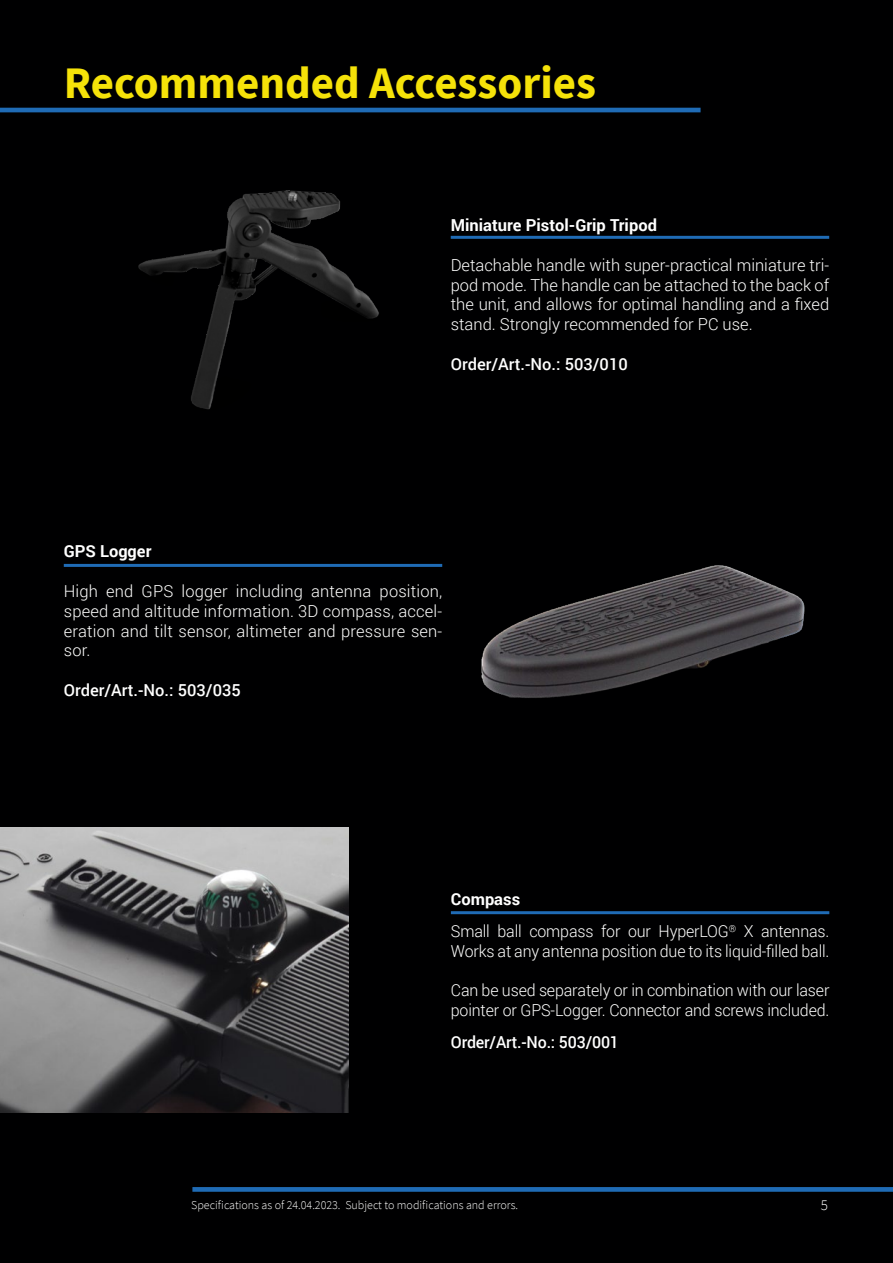
<style>
.page{position:relative;width:893px;height:1263px;background:#000001}
.page>*{position:absolute;margin:0;border:0;box-sizing:border-box;transform-origin:0 0}
.t1{font:700 45px "Source Sans Pro";color:#f5e209}
.t2{font:300 16.5px/19.8px "Roboto";letter-spacing:-.01em;color:#fff}
.t3{font:500 16.5px "Roboto";color:#fff}
.t4{font:700 16.5px "Roboto";color:#fff}
.t5{font:300 15px "Source Sans Pro";color:#fff}
.t6{font:300 12px "Source Sans Pro";color:#fff}
.s1{font-weight:700}
</style>
<div class="page">
<svg style="left:192px;top:1187px;width:701px;height:5px;background:#1c64aa"></svg>
<hr style="left:0;top:108px;width:701px;height:4px;background:#1f6bb5">
<div style="left:451px;top:911px;width:378px;height:3px;border:2px solid #1f6bb5"></div>
<img style="left:0;top:828px;width:349px;height:285px">
<div style="left:64px;top:564px;width:378px;height:3px;border:2px solid #1f6bb5"></div>
<img style="left:481px;top:565px;width:324px;height:133px">
<div style="left:451px;top:236px;width:378px;height:3px;border:2px solid #1f6bb5"></div>
<img style="left:138px;top:190px;width:241px;height:220px">
<h1 class="t1" style="left:64px;top:52px;width:534px">Recommended Accessories</h1>
<p class="t4" style="left:451px;top:214px;width:208px">Miniature Pistol-Grip Tripod</p>
<p class="t2" style="left:451px;top:254px;width:380px;text-align:justify">Detachable handle with super-practical miniature tri&shy;pod mode. The handle can be attached to the back of the unit, and allows for optimal handling and a fixed stand. Strongly recommended for PC use.</p>
<p class="t3" style="left:451px;top:352px;width:179px">Order/Art.-No.: 503/010</p>
<p class="t4" style="left:64px;top:540px;width:89px">GPS Logger</p>
<p class="t2" style="left:64px;top:581px;width:380px;text-align:justify">High end GPS logger including antenna position, speed and altitude information. 3D compass, accel&shy;eration and tilt sensor, altimeter and pressure sen&shy;sor.</p>
<p class="t3" style="left:64px;top:678px;width:179px">Order/Art.-No.: 503/035</p>
<p class="t2" style="left:451px;top:883px;width:380px;line-height:31.8px"><span class="s1">Compass<br></span>Small ball compass for our HyperLOG<sup>®</sup> X antennas.</p>
<p class="t2" style="left:451px;top:940px;width:380px">Works at any antenna position due to its liquid-filled ball.</p>
<p class="t2" style="left:451px;top:980px;width:380px">Can be used separately or in combination with our laser pointer or GPS-Logger. Connector and screws included.</p>
<p class="t3" style="left:451px;top:1030px;width:170px">Order/Art.-No.: 503/001</p>
<p class="t6" style="left:191px;top:1197px;width:329px">Specifications as of 24.04.2023. Subject to modifications and errors.</p>
<p class="t5" style="left:821px;top:1196px;width:9px">5</p>
</div>
